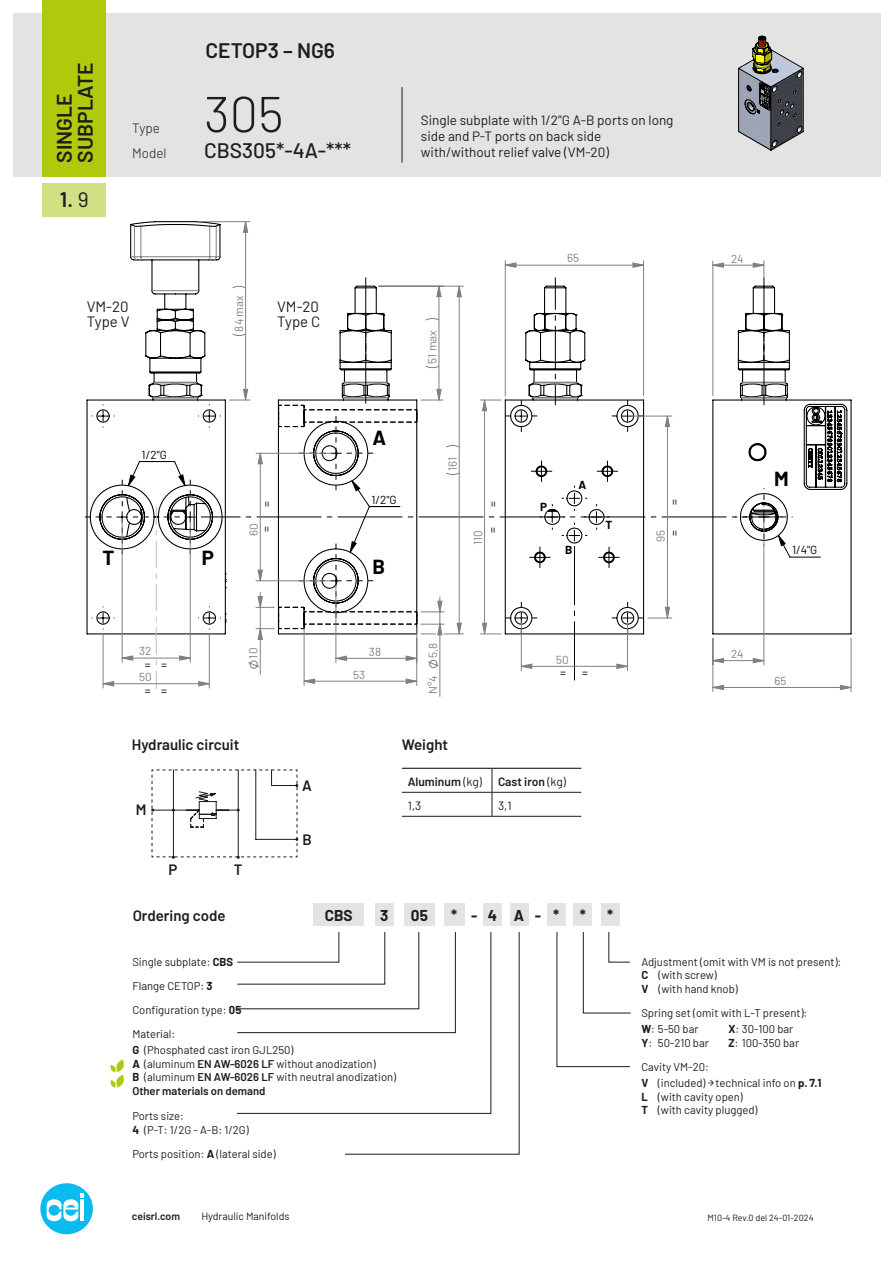
<style>
.page{position:relative;width:893px;height:1263px;background:#fff}
.page>*{position:absolute;margin:0;border:0;box-sizing:border-box;transform-origin:0 0}
.t1{font:300 50.25px "Barlow";color:#1d1d1b}
.t2{font:600 21px/21px "Barlow";color:#1d1d1b}
.t3{font:500 21px "Barlow";color:#1d1d1b}
.t4{font:700 20.4px "Barlow";color:#000}
.t5{font:700 15.3px "Barlow";color:#1d1d1b}
.t6{font:600 15px "Barlow";color:#1d1d1b}
.t7{font:15px "Barlow";color:#1d1d1b}
.t8{font:14.55px/14.9px "Barlow";color:#000}
.t9{font:13.5px/16.2px "Barlow";color:#1d1d1b}
.t10{font:300 13.5px "Barlow";color:#1d1d1b}
.t11{font:600 12px "Barlow";color:#1d1d1b}
.t12{font:12px "Barlow";color:#1d1d1b}
.t13{font:11.7px "Barlow";color:#808081}
.t14{font:11.7px "Barlow";color:#000}
.t15{font:700 11.7px "Barlow";color:#000}
.t16{font:11.25px "Barlow";color:#1d1d1b}
.t17{font:600 11.25px "Barlow";color:#1d1d1b}
.t18{font:10.5px "Barlow";color:#1d1d1b}
.t19{font:600 10.5px "Barlow";color:#1d1d1b}
.t20{font:9px "Barlow";color:#1d1d1b}
.s1{font-weight:400}
.s2{font-weight:700}
.s3{font-family:"PI Xymbols Arrows"}
.s4{font-weight:600}
</style>
<div class="page">
<div style="left:40px;top:1183px;width:53px;height:51px;background:#0bbbef;border-radius:50%"></div>
<svg style="left:47px;top:1193px;width:37px;height:29px"></svg>
<div style="left:13px;top:13px;width:867px;height:163px;background:#e3e3e3"></div>
<div style="left:43px;top:0;width:63px;height:176px;background:#afca0b"></div>
<hr style="left:402px;top:87px;width:1px;height:76px;background:#1d1d1b">
<div style="left:43px;top:183px;width:63px;height:33px;background:#d3df84"></div>
<svg style="left:110px;top:1059px;width:14px;height:29px"></svg>
<div style="left:314px;top:904px;width:50px;height:22px;background:#e3e3e3"></div>
<div style="left:375px;top:904px;width:18px;height:22px;background:#e3e3e3"></div>
<div style="left:483px;top:904px;width:18px;height:22px;background:#e3e3e3"></div>
<div style="left:547px;top:904px;width:18px;height:22px;background:#e3e3e3"></div>
<div style="left:510px;top:904px;width:18px;height:22px;background:#e3e3e3"></div>
<div style="left:574px;top:904px;width:18px;height:22px;background:#e3e3e3"></div>
<div style="left:601px;top:904px;width:18px;height:22px;background:#e3e3e3"></div>
<div style="left:404px;top:904px;width:31px;height:22px;background:#e3e3e3"></div>
<div style="left:444px;top:904px;width:21px;height:22px;background:#e3e3e3"></div>
<svg style="left:237px;top:932px;width:282px;height:222px"></svg>
<svg style="left:557px;top:932px;width:74px;height:135px"></svg>
<hr style="left:851px;top:638px;width:1px;height:54px;background:#808081">
<hr style="left:712px;top:638px;width:1px;height:54px;background:#808081">
<hr style="left:439px;top:624px;width:1px;height:72px;background:#808081">
<hr style="left:200px;top:221px;width:50px;height:1px;background:#808081">
<svg style="left:85px;top:225px;width:766px;height:464px"></svg>
<svg style="left:492px;top:769px;width:1px;height:47px"></svg>
<hr style="left:402px;top:792px;width:90px;height:1px;background:#1d1d1b">
<hr style="left:492px;top:792px;width:89px;height:1px;background:#1d1d1b">
<hr style="left:402px;top:816px;width:90px;height:1px;background:#1d1d1b">
<hr style="left:492px;top:816px;width:89px;height:1px;background:#1d1d1b">
<hr style="left:402px;top:768px;width:90px;height:1px;background:#1d1d1b">
<hr style="left:492px;top:768px;width:89px;height:1px;background:#1d1d1b">
<svg style="left:151px;top:769px;width:148px;height:90px"></svg>
<img style="left:760px;top:35px;width:44px;height:116px">
<svg style="left:738px;top:36px;width:65px;height:114px"></svg>
<div style="left:78px;top:297px;width:65px;height:37px;background:#fff"></div>
<div style="left:269px;top:297px;width:68px;height:52px;background:#fff"></div>
<h2 class="t2" style="left:52px;top:163px;width:102px;rotate:-90deg">SINGLE<br>SUBPLATE</h2>
<p class="t2" style="left:60px;top:187px;width:30px">1. <span class="s1">9</span></p>
<p class="t10" style="left:132px;top:118px;width:29px">Type</p>
<p class="t10" style="left:132px;top:143px;width:36px">Model</p>
<p class="t7" style="left:87px;top:296px;width:43px">VM-20</p>
<p class="t7" style="left:87px;top:311px;width:44px">Type V</p>
<p class="t8" style="left:86px;top:299px;width:58px">FVLP-20<br>Tipo V</p>
<h2 class="t2" style="left:206px;top:38px;width:131px">CETOP3 – NG6</h2>
<p class="t1" style="left:204px;top:78px;width:81px">305</p>
<p class="t3" style="left:204px;top:135px;width:149px">CBS305*-4A-***</p>
<p class="t13" style="left:230px;top:332px;width:38px;rotate:-90deg">84 max</p>
<p class="t7" style="left:277px;top:296px;width:43px">VM-20</p>
<p class="t7" style="left:277px;top:311px;width:45px">Type C</p>
<p class="t8" style="left:279px;top:299px;width:58px">FVLP-20<br>Tipo C</p>
<p class="t9" style="left:421px;top:111px;width:254px">Single subplate with 1/2”G A-B ports on long side and P-T ports on back side with/without relief valve (VM-20)</p>
<p class="t13" style="left:424px;top:364px;width:35px;rotate:-90deg">51 max</p>
<p class="t13" style="left:567px;top:250px;width:14px">65</p>
<p class="t14" style="left:142px;top:446px;width:27px">1/2"G</p>
<p class="t4" style="left:102px;top:542px;width:13px">T</p>
<p class="t4" style="left:202px;top:542px;width:14px">P</p>
<p class="t14" style="left:258px;top:507px;width:7px;rotate:-90deg">=</p>
<p class="t14" style="left:258px;top:532px;width:7px;rotate:-90deg">=</p>
<p class="t13" style="left:245px;top:536px;width:14px;rotate:-90deg">60</p>
<p class="t4" style="left:372px;top:422px;width:15px">A</p>
<p class="t14" style="left:371px;top:491px;width:27px">1/2"G</p>
<p class="t4" style="left:372px;top:551px;width:14px">B</p>
<p class="t13" style="left:444px;top:471px;width:16px;rotate:-90deg">161</p>
<p class="t13" style="left:469px;top:545px;width:16px;rotate:-90deg">110</p>
<p class="t14" style="left:484px;top:507px;width:7px;rotate:-90deg">=</p>
<p class="t14" style="left:484px;top:533px;width:7px;rotate:-90deg">=</p>
<p class="t15" style="left:540px;top:498px;width:8px">P</p>
<p class="t15" style="left:578px;top:476px;width:9px">A</p>
<p class="t15" style="left:565px;top:541px;width:9px">B</p>
<p class="t15" style="left:605px;top:516px;width:8px">T</p>
<p class="t13" style="left:652px;top:542px;width:14px;rotate:-90deg">95</p>
<p class="t14" style="left:666px;top:505px;width:7px;rotate:-90deg">=</p>
<p class="t14" style="left:666px;top:536px;width:7px;rotate:-90deg">=</p>
<p class="t13" style="left:139px;top:643px;width:14px">32</p>
<p class="t14" style="left:145px;top:657px;width:24px">= =</p>
<p class="t13" style="left:139px;top:668px;width:14px">50</p>
<p class="t14" style="left:145px;top:682px;width:24px">= =</p>
<p class="t13" style="left:245px;top:658px;width:12px;rotate:-90deg">10</p>
<p class="t13" style="left:369px;top:643px;width:14px">38</p>
<p class="t13" style="left:353px;top:666px;width:14px">53</p>
<p class="t13" style="left:425px;top:658px;width:17px;rotate:-90deg">5,8</p>
<p class="t13" style="left:425px;top:694px;width:20px;rotate:-90deg">N°4</p>
<p class="t13" style="left:556px;top:651px;width:14px">50</p>
<p class="t14" style="left:560px;top:664px;width:7px">=</p>
<p class="t14" style="left:582px;top:664px;width:7px">=</p>
<p class="t6" style="left:132px;top:733px;width:109px">Hydraulic circuit</p>
<p class="t6" style="left:402px;top:733px;width:48px">Weight</p>
<p class="t11" style="left:408px;top:773px;width:76px">Aluminum <span class="s1">(kg)</span></p>
<p class="t11" style="left:498px;top:773px;width:69px">Cast iron <span class="s1">(kg)</span></p>
<p class="t12" style="left:408px;top:797px;width:15px">1,3</p>
<p class="t12" style="left:498px;top:797px;width:15px">3,1</p>
<p class="t6" style="left:302px;top:774px;width:11px">A</p>
<p class="t6" style="left:136px;top:799px;width:12px">M</p>
<p class="t6" style="left:168px;top:859px;width:10px">P</p>
<p class="t6" style="left:234px;top:859px;width:10px">T</p>
<p class="t6" style="left:302px;top:828px;width:11px">B</p>
<p class="t13" style="left:731px;top:250px;width:14px">24</p>
<p class="t4" style="left:774px;top:464px;width:16px">M</p>
<p class="t14" style="left:792px;top:541px;width:27px">1/4"G</p>
<p class="t13" style="left:731px;top:645px;width:14px">24</p>
<p class="t13" style="left:775px;top:672px;width:14px">65</p>
<p class="t5" style="left:325px;top:904px;width:29px">CBS</p>
<p class="t5" style="left:380px;top:904px;width:10px">3</p>
<p class="t5" style="left:411px;top:904px;width:18px">05</p>
<p class="t5" style="left:451px;top:904px;width:8px">*</p>
<p class="t5" style="left:553px;top:904px;width:8px">*</p>
<p class="t5" style="left:580px;top:904px;width:8px">*</p>
<p class="t5" style="left:607px;top:904px;width:8px">*</p>
<p class="t5" style="left:471px;top:904px;width:8px">-</p>
<p class="t5" style="left:488px;top:904px;width:11px">4</p>
<p class="t5" style="left:514px;top:904px;width:12px">A</p>
<p class="t5" style="left:535px;top:904px;width:8px">-</p>
<p class="t6" style="left:133px;top:905px;width:94px">Ordering code</p>
<p class="t16" style="left:132px;top:954px;width:102px">Single subplate: <span class="s2">CBS</span></p>
<p class="t16" style="left:641px;top:954px;width:202px">Adjustment (omit with VM is not present):</p>
<p class="t16" style="left:641px;top:967px;width:77px"><span class="s2">C</span> (with screw)</p>
<p class="t16" style="left:641px;top:981px;width:98px"><span class="s2">V</span> (with hand knob)</p>
<p class="t16" style="left:641px;top:1005px;width:168px">Spring set (omit with L-T present):</p>
<p class="t16" style="left:641px;top:1021px;width:59px"><span class="s2">W</span>: 5-50 bar</p>
<p class="t16" style="left:728px;top:1021px;width:66px"><span class="s2">X</span>: 30-100 bar</p>
<p class="t16" style="left:641px;top:1034px;width:69px"><span class="s2">Y</span>: 50-210 bar</p>
<p class="t16" style="left:728px;top:1034px;width:72px"><span class="s2">Z</span>: 100-350 bar</p>
<p class="t16" style="left:641px;top:1058px;width:69px">Cavity VM-20:</p>
<p class="t16" style="left:641px;top:1075px;width:182px"><span class="s2">V</span> (included) <span class="s3">S</span> technical info on <span class="s2">p. 7.1</span></p>
<p class="t16" style="left:641px;top:1088px;width:103px"><span class="s2">L</span> (with cavity open)</p>
<p class="t16" style="left:641px;top:1102px;width:118px"><span class="s2">T</span> (with cavity plugged)</p>
<p class="t16" style="left:132px;top:978px;width:82px">Flange CETOP: <span class="s2">3</span></p>
<p class="t16" style="left:132px;top:1002px;width:111px">Configuration type: <span class="s2">05</span></p>
<p class="t16" style="left:132px;top:1026px;width:44px">Material:</p>
<p class="t16" style="left:132px;top:1042px;width:163px"><span class="s2">G</span> (Phosphated cast iron GJL250)</p>
<p class="t16" style="left:132px;top:1056px;width:245px"><span class="s2">A</span> (aluminum <span class="s4">EN AW-6026 LF</span> without anodization)</p>
<p class="t16" style="left:132px;top:1069px;width:265px"><span class="s2">B</span> (aluminum <span class="s4">EN AW-6026 LF</span> with neutral anodization)</p>
<p class="t17" style="left:132px;top:1082px;width:135px">Other materials on demand</p>
<p class="t16" style="left:132px;top:1108px;width:53px">Ports size:</p>
<p class="t16" style="left:132px;top:1121px;width:118px"><span class="s2">4</span> (P-T: 1/2G - A-B: 1/2G)</p>
<p class="t16" style="left:132px;top:1145px;width:145px">Ports position: <span class="s2">A</span> (lateral side)</p>
<p class="t19" style="left:132px;top:1209px;width:50px">ceisrl.com</p>
<p class="t18" style="left:201px;top:1209px;width:90px">Hydraulic Manifolds</p>
<p class="t20" style="left:707px;top:1211px;width:108px">M10-4 Rev.0 del 24-01-2024</p>
</div>
